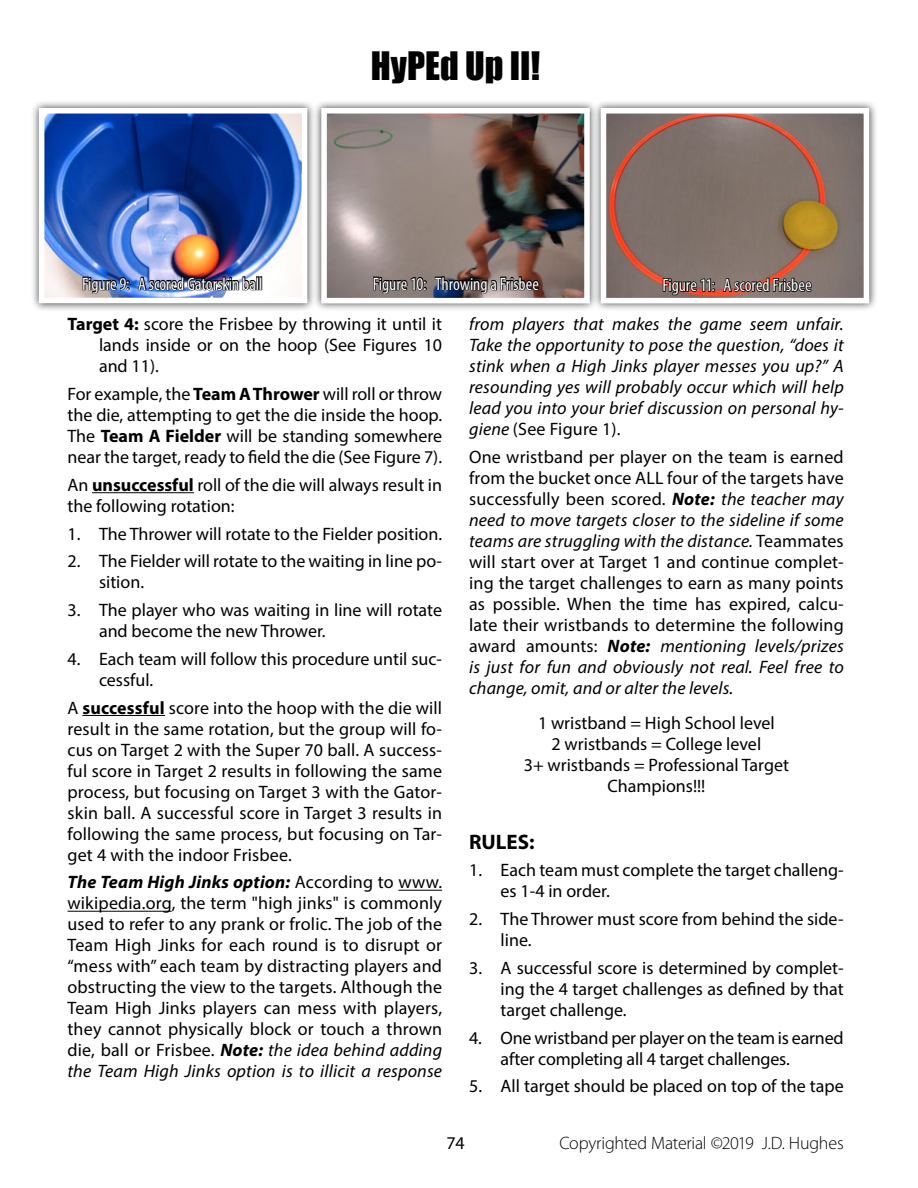
<style>
.page{position:relative;width:918px;height:1188px;background:#fff}
.page>*{position:absolute;margin:0;border:0;box-sizing:border-box;transform-origin:0 0}
.t1{font:36px "Impact";color:#000}
.Sub_1{font:700 21px "Myriad Pro";color:#000}
.Numbered_list{font:18px/21px "Myriad Pro";color:#000}
.t2{font:italic 18px/21px "Myriad Pro";letter-spacing:.01em;color:#000;text-align:justify}
.Caption_White{font:condensed 18px "Myriad Pro";letter-spacing:-.005em;color:#fff}
.t3{font:300 18px "Myriad Pro";letter-spacing:-.015em;color:#000}
.s1{font-weight:700}
.s2{font-weight:700;font-style:italic}
.s3{font-style:italic}
.s4{font-style:normal}
</style>
<div class="page">
<hr style="left:92px;top:492px;width:102px;height:1px;background:#000">
<hr style="left:82px;top:715px;width:83px;height:1px;background:#000">
<hr style="left:398px;top:890px;width:44px;height:1px;background:#000">
<hr style="left:68px;top:911px;width:104px;height:1px;background:#000">
<div style="left:30px;top:99px;width:286px;height:213px;background:#000;opacity:.75"></div>
<img style="left:46px;top:115px;width:254px;height:181px">
<div style="left:39px;top:108px;width:268px;height:195px;border:6px solid #fff"></div>
<div style="left:313px;top:99px;width:285px;height:213px;background:#000;opacity:.75"></div>
<img style="left:328px;top:115px;width:255px;height:181px">
<div style="left:321px;top:108px;width:269px;height:195px;border:6px solid #fff"></div>
<div style="left:592px;top:99px;width:286px;height:213px;background:#000;opacity:.75"></div>
<img style="left:608px;top:115px;width:254px;height:181px">
<div style="left:601px;top:108px;width:268px;height:195px;border:6px solid #fff"></div>
<svg style="left:372px;top:258px;width:55px;height:47px;background:#857c78"></svg>
<img style="left:434px;top:250px;width:106px;height:62px">
<img style="left:82px;top:258px;width:48px;height:47px">
<img style="left:137px;top:250px;width:120px;height:55px">
<div style="left:256px;top:276px;width:3px;height:14px;border:2px solid #000"></div>
<div style="left:259px;top:276px;width:3px;height:14px;border:2px solid #000"></div>
<svg style="left:662px;top:259px;width:53px;height:48px;background:#86726d"></svg>
<svg style="left:722px;top:251px;width:91px;height:56px;background:#8c746e"></svg>
<h1 class="t1" style="left:371px;top:38px;width:171px">HyPEd Up II!</h1>
<p class="Caption_White" style="left:82px;top:273px;width:182px">Figure 9: A scored Gatorskin ball</p>
<p class="Caption_White" style="left:373px;top:273px;width:168px">Figure 10: Throwing a Frisbee</p>
<p class="Caption_White" style="left:662px;top:274px;width:151px">Figure 11: A scored Frisbee</p>
<p class="Numbered_list" style="left:99px;top:314px;width:345px;text-align:justify;text-indent:-32px"><span class="s1">Target 4:</span> score the Frisbee by throwing it until it lands inside or on the hoop (See Figures 10 and 11).</p>
<p class="Numbered_list" style="left:68px;top:383px;width:376px;text-align:justify">For example, the <span class="s1">Team A Thrower</span> will roll or throw the die, attempting to get the die inside the hoop.<br>The <span class="s1">Team A Fielder</span> will be standing somewhere near the target, ready to field the die (See Figure 7).</p>
<p class="Numbered_list" style="left:68px;top:474px;width:376px">An <span class="s1">unsuccessful</span> roll of the die will always result in the following rotation:</p>
<p class="Numbered_list" style="left:68px;top:523px;width:376px">1. The Thrower will rotate to the Fielder position.</p>
<p class="Numbered_list" style="left:99px;top:551px;width:345px;text-indent:-32px">2. The Fielder will rotate to the waiting in line po&shy;sition.</p>
<p class="Numbered_list" style="left:99px;top:599px;width:345px;text-indent:-32px">3. The player who was waiting in line will rotate and become the new Thrower.</p>
<p class="Numbered_list" style="left:99px;top:648px;width:345px;text-indent:-32px">4. Each team will follow this procedure until suc&shy;cessful.</p>
<p class="Numbered_list" style="left:68px;top:697px;width:376px;text-align:justify">A <span class="s1">successful</span> score into the hoop with the die will result in the same rotation, but the group will fo&shy;cus on Target 2 with the Super 70 ball. A success&shy;ful score in Target 2 results in following the same process, but focusing on Target 3 with the Gator&shy;skin ball. A successful score in Target 3 results in following the same process, but focusing on Tar&shy;get 4 with the indoor Frisbee.</p>
<p class="Numbered_list" style="left:68px;top:872px;width:376px;text-align:justify"><span class="s2">The Team High Jinks option:</span> According to www. wikipedia.org, the term "high jinks" is commonly used to refer to any prank or frolic. The job of the Team High Jinks for each round is to disrupt or “mess with” each team by distracting players and obstructing the view to the targets. Although the Team High Jinks players can mess with players, they cannot physically block or touch a thrown die, ball or Frisbee. <span class="s2">Note:</span> <span class="s3">the idea behind adding the Team High Jinks option is to illicit a response</span></p>
<p class="t2" style="left:469px;top:314px;width:376px">from players that makes the game seem unfair.<br>Take the opportunity to pose the question, “does it stink when a High Jinks player messes you up?” A resounding yes will probably occur which will help lead you into your brief discussion on personal hy&shy;giene <span class="s4">(See Figure 1).</span></p>
<p class="Numbered_list" style="left:469px;top:446px;width:376px;text-align:justify">One wristband per player on the team is earned from the bucket once ALL four of the targets have successfully been scored. <span class="s2">Note:</span> <span class="s3">the teacher may need to move targets closer to the sideline if some teams are struggling with the distance.</span> Teammates will start over at Target 1 and continue complet&shy;ing the target challenges to earn as many points as possible. When the time has expired, calcu&shy;late their wristbands to determine the following award amounts: <span class="s2">Note:</span> <span class="s3">mentioning levels/prizes is just for fun and obviously not real. Feel free to change, omit, and or alter the levels.</span></p>
<p class="Numbered_list" style="left:538px;top:712px;width:238px">1 wristband = High School level</p>
<p class="Numbered_list" style="left:552px;top:733px;width:211px">2 wristbands = College level</p>
<p class="Numbered_list" style="left:524px;top:754px;width:267px;text-align:center">3+ wristbands = Professional Target<br>Champions!!!</p>
<p class="Sub_1" style="left:469px;top:828px;width:67px">RULES:</p>
<p class="Numbered_list" style="left:501px;top:860px;width:345px;text-indent:-32px">1. Each team must complete the target challeng&shy;es 1-4 in order.</p>
<p class="Numbered_list" style="left:501px;top:908px;width:345px;text-indent:-32px">2. The Thrower must score from behind the side&shy;line.</p>
<p class="Numbered_list" style="left:501px;top:957px;width:345px;text-align:justify;text-indent:-32px">3. A successful score is determined by complet&shy;ing the 4 target challenges as defined by that target challenge.</p>
<p class="Numbered_list" style="left:501px;top:1027px;width:345px;text-indent:-32px">4. One wristband per player on the team is earned after completing all 4 target challenges.</p>
<p class="Numbered_list" style="left:469px;top:1076px;width:376px">5. All target should be placed on top of the tape</p>
<p class="Numbered_list" style="left:446px;top:1132px;width:20px">74</p>
<p class="t3" style="left:560px;top:1132px;width:286px">Copyrighted Material ©2019 J.D. Hughes</p>
</div>
